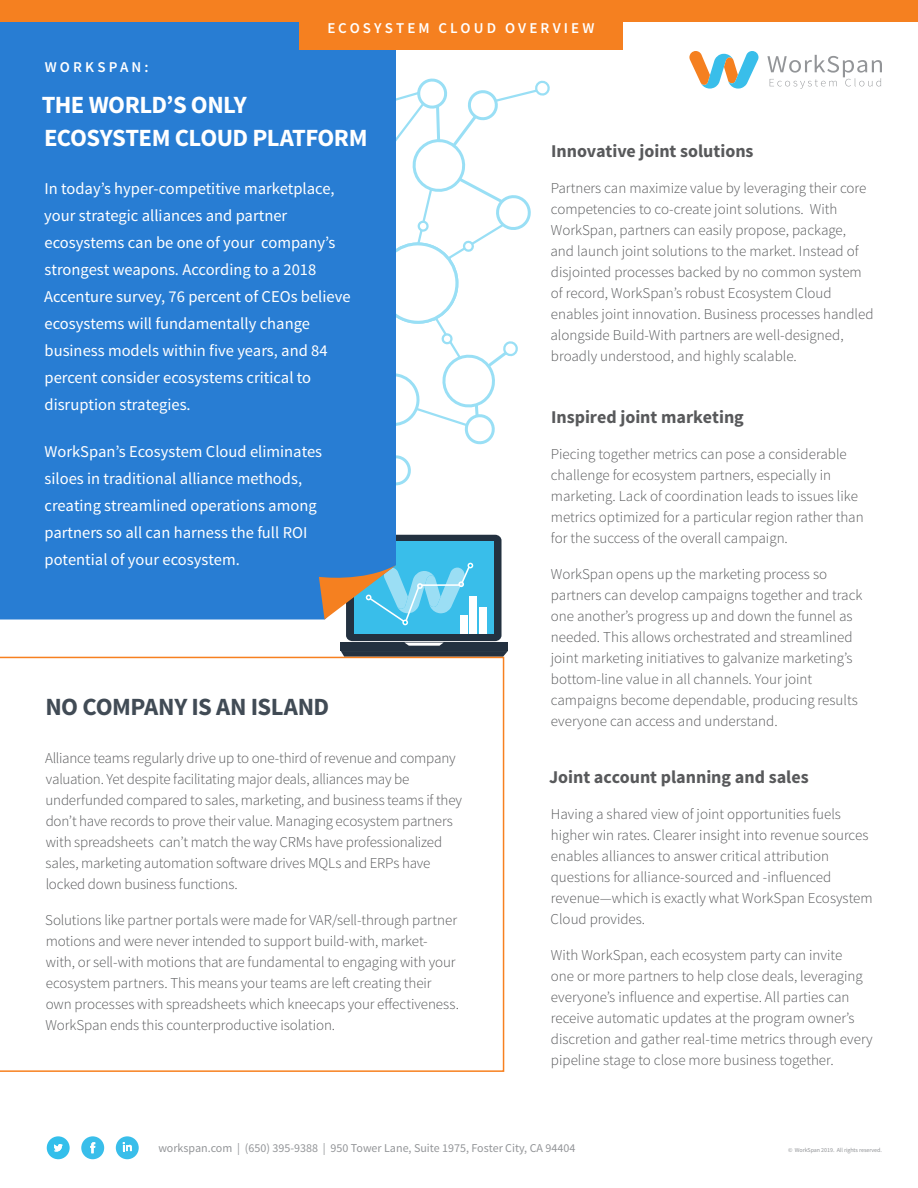
<style>
.page{position:relative;width:918px;height:1188px;background:#fff}
.page>*{position:absolute;margin:0;border:0;box-sizing:border-box;transform-origin:0 0}
.t1{font:700 24.75px/33px "Source Sans Pro";letter-spacing:-.025em;color:#fff}
.t2{font:700 24.75px "Source Sans Pro";letter-spacing:-.02em;color:#414b55}
.t3{font:700 18px "Source Sans Pro";color:#58595b}
.t4{font:16.5px/27px "Source Sans Pro";color:#fff}
.t5{font:300 15px/21px "Source Sans Pro";color:#58595b}
.t6{font:600 15px "Source Sans Pro";letter-spacing:.205em;color:#fff}
.t7{font:12px "Source Sans Pro";color:#939598}
.t8{font:6px "Source Sans Pro";letter-spacing:-.01em;color:#939598}
</style>
<div class="page">
<div style="left:346px;top:535px;width:156px;height:106px;background:#233140;border-radius:6px"></div>
<div style="left:354px;top:541px;width:140px;height:93px;background:#39beea"></div>
<svg style="left:341px;top:643px;width:167px;height:14px"></svg>
<div style="left:0;top:22px;width:396px;height:598px;background:#287dd3"></div>
<svg style="left:0;top:657px;width:504px;height:415px"></svg>
<div style="left:0;top:0;width:918px;height:22px;background:#f58020"></div>
<div style="left:299px;top:0;width:324px;height:50px;background:#f58020"></div>
<svg style="left:81px;top:1136px;width:23px;height:23px"></svg>
<svg style="left:116px;top:1136px;width:23px;height:23px"></svg>
<svg style="left:47px;top:1136px;width:23px;height:23px"></svg>
<div style="left:460px;top:615px;width:8px;height:18px;background:#fff"></div>
<div style="left:470px;top:596px;width:7px;height:37px;background:#fff"></div>
<div style="left:479px;top:607px;width:7px;height:26px;background:#fff"></div>
<svg style="left:319px;top:563px;width:154px;height:62px"></svg>
<svg style="left:226px;top:44px;width:324px;height:493px"></svg>
<svg style="left:767px;top:55px;width:115px;height:34px"></svg>
<svg style="left:689px;top:51px;width:70px;height:38px"></svg>
<p class="t6" style="left:327px;top:18px;width:269px">ECOSYSTEM CLOUD OVERVIEW</p>
<p class="t6" style="left:45px;top:57px;width:105px">WORKSPAN:</p>
<h1 class="t1" style="left:42px;top:89px;width:327px">THE WORLD’S ONLY<br>ECOSYSTEM CLOUD PLATFORM</h1>
<p class="t4" style="left:44px;top:175px;width:308px">In today’s hyper-competitive marketplace, your strategic alliances and partner ecosystems can be one of your company’s strongest weapons. According to a 2018<br>Accenture survey, 76 percent of CEOs believe ecosystems will fundamentally change business models within five years, and 84 percent consider ecosystems critical to disruption strategies.</p>
<p class="t4" style="left:44px;top:438px;width:279px">WorkSpan’s Ecosystem Cloud eliminates siloes in traditional alliance methods, creating streamlined operations among partners so all can harness the full ROI potential of your ecosystem.</p>
<h1 class="t2" style="left:45px;top:691px;width:286px">NO COMPANY IS AN ISLAND</h1>
<p class="t5" style="left:45px;top:748px;width:419px">Alliance teams regularly drive up to one-third of revenue and company valuation. Yet despite facilitating major deals, alliances may be underfunded compared to sales, marketing, and business teams if they don’t have records to prove their value. Managing ecosystem partners with spreadsheets can’t match the way CRMs have professionalized sales, marketing automation software drives MQLs and ERPs have locked down business functions.</p>
<p class="t5" style="left:45px;top:910px;width:415px">Solutions like partner portals were made for VAR/sell-through partner motions and were never intended to support build-with, market&shy;with, or sell-with motions that are fundamental to engaging with your ecosystem partners. This means your teams are left creating their own processes with spreadsheets which kneecaps your effectiveness.<br>WorkSpan ends this counterproductive isolation.</p>
<p class="t3" style="left:551px;top:139px;width:204px">Innovative joint solutions</p>
<p class="t5" style="left:550px;top:177px;width:325px">Partners can maximize value by leveraging their core competencies to co-create joint solutions. With WorkSpan, partners can easily propose, package,<br>and launch joint solutions to the market. Instead of disjointed processes backed by no common system of record, WorkSpan’s robust Ecosystem Cloud enables joint innovation. Business processes handled alongside Build-With partners are well-designed, broadly understood, and highly scalable.</p>
<p class="t3" style="left:551px;top:405px;width:194px">Inspired joint marketing</p>
<p class="t5" style="left:551px;top:443px;width:314px">Piecing together metrics can pose a considerable challenge for ecosystem partners, especially in marketing. Lack of coordination leads to issues like metrics optimized for a particular region rather than for the success of the overall campaign.</p>
<p class="t5" style="left:551px;top:563px;width:313px">WorkSpan opens up the marketing process so partners can develop campaigns together and track one another’s progress up and down the funnel as needed. This allows orchestrated and streamlined joint marketing initiatives to galvanize marketing’s bottom-line value in all channels. Your joint campaigns become dependable, producing results everyone can access and understand.</p>
<p class="t3" style="left:549px;top:765px;width:261px">Joint account planning and sales</p>
<p class="t5" style="left:551px;top:803px;width:324px">Having a shared view of joint opportunities fuels higher win rates. Clearer insight into revenue sources enables alliances to answer critical attribution questions for alliance-sourced and -influenced revenue―which is exactly what WorkSpan Ecosystem Cloud provides.</p>
<p class="t5" style="left:551px;top:944px;width:323px">With WorkSpan, each ecosystem party can invite<br>one or more partners to help close deals, leveraging everyone’s influence and expertise. All parties can receive automatic updates at the program owner’s discretion and gather real-time metrics through every pipeline stage to close more business together.</p>
<p class="t7" style="left:158px;top:1141px;width:418px">workspan.com | (650) 395-9388 | 950 Tower Lane, Suite 1975, Foster City, CA 94404</p>
<p class="t8" style="left:788px;top:1146px;width:95px">© WorkSpan 2019. All rights reserved.</p>
</div>
